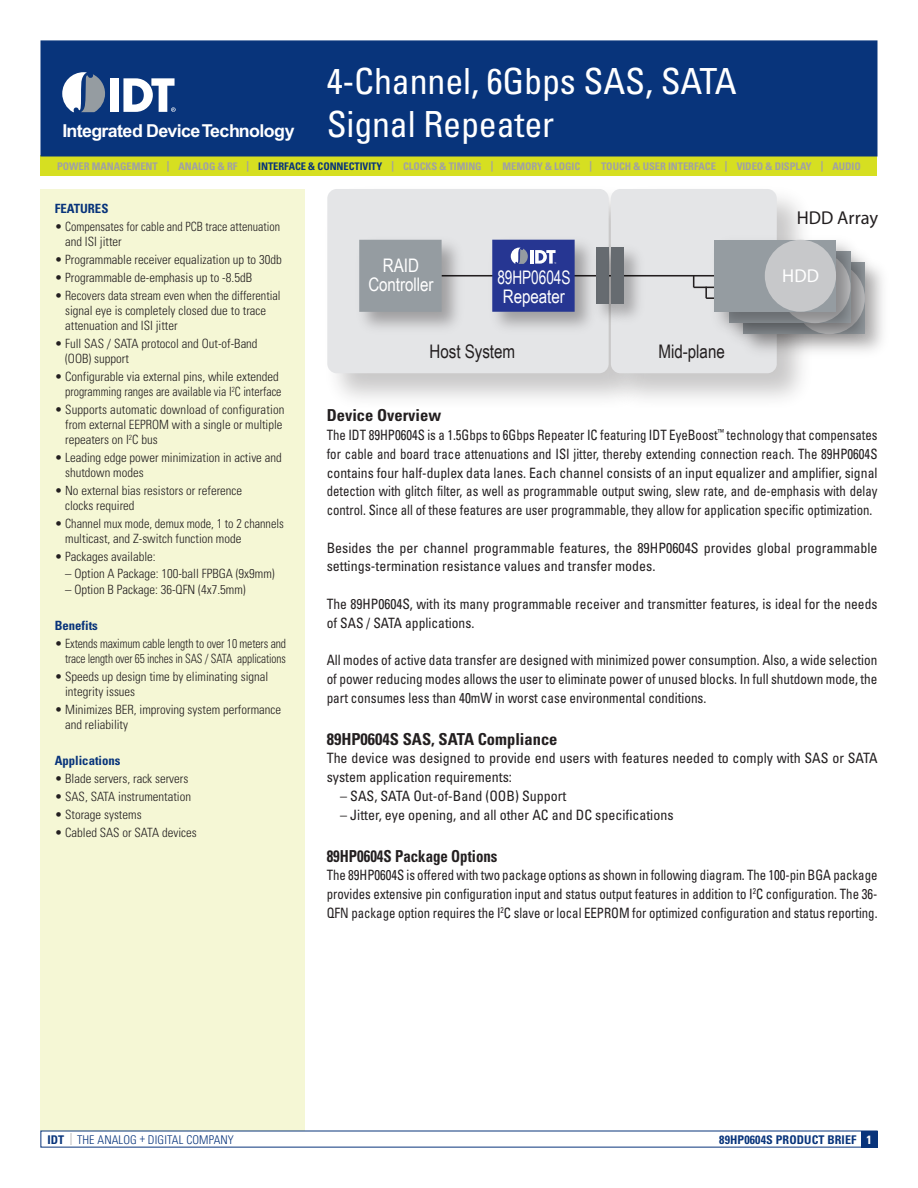
<style>
.page{position:relative;width:918px;height:1188px;background:#fff}
.page>*{position:absolute;margin:0;border:0;box-sizing:border-box;transform-origin:0 0}
.t1{font:condensed 36px/43.2px "Univers";letter-spacing:-.005em;color:#fff}
.t2{font:18.75px "Arial Narrow";letter-spacing:-.005em;color:#231f20}
.t3{font:18.75px/18.8px "Arial Narrow";letter-spacing:-.005em;color:#fff;scale:.89 1}
.t4{font:18.75px/18.8px "Arial Narrow";letter-spacing:-.005em;color:#fff;text-align:center}
.t5{font:18.75px "Myriad Pro";color:#231f20}
.t6{font:18.75px "Myriad Pro";color:#fff}
.t7{font:700 17.85px "Arial";letter-spacing:-.03em;color:#fff}
.t8{font:700 condensed 16.5px "Univers";color:#231f20}
.t9{font:700 condensed 16.5px "Univers";color:#231f20;scale:.9 1}
.t10{font:condensed 14.25px/18.8px "Univers";color:#231f20;text-align:justify;scale:.9 1}
.t11{font:condensed 14.25px/18.8px "Univers";color:#231f20}
.t12{font:condensed 14.25px/18.8px "Univers";color:#231f20;text-align:justify;scale:.93 1}
.t13{font:condensed 14.25px/18.8px "Univers";color:#231f20;scale:.95 1}
.t14{font:300 condensed 12.75px/15px "Univers";color:#231f20}
.t15{font:700 condensed 12.75px "Univers";color:#08347b}
.t16{font:300 condensed 12px "Univers";letter-spacing:.01em;color:#08347b}
.t17{font:700 condensed 12px "Univers";letter-spacing:.01em;color:#08347b}
.t18{font:700 condensed 12px "Univers";color:#fff}
.t19{font:700 condensed 10.5px "Univers";letter-spacing:-.005em;color:#a0a1a5}
.s1{color:#08347b}
.s2{font-weight:700}
.s3{color:#a0a1a5}
</style>
<div class="page">
<div style="left:40px;top:189px;width:265px;height:942px;background:#f5f7d5"></div>
<div style="left:327px;top:189px;width:282px;height:184px;background:#e4e5e7;border-radius:9px"></div>
<img style="left:601px;top:189px;width:201px;height:216px">
<div style="left:611px;top:189px;width:166px;height:184px;background:#e4e5e7;border-radius:9px"></div>
<hr style="left:441px;top:275px;width:279px;height:2px;background:#231f20">
<hr style="left:694px;top:287px;width:62px;height:1px;background:#231f20">
<img style="left:776px;top:274px;width:107px;height:90px">
<img style="left:746px;top:261px;width:134px;height:92px">
<img style="left:706px;top:231px;width:159px;height:111px">
<div style="left:714px;top:240px;width:122px;height:72px;background:#959ca1"></div>
<div style="left:765px;top:240px;width:71px;height:72px;background:#c7c8ca;border-radius:50%"></div>
<div style="left:596px;top:248px;width:13px;height:56px;background:#666b70"></div>
<img style="left:603px;top:240px;width:46px;height:90px">
<div style="left:611px;top:248px;width:12px;height:56px;background:#666b70"></div>
<img style="left:484px;top:239px;width:117px;height:89px">
<div style="left:492px;top:240px;width:83px;height:72px;background:#263692"></div>
<hr style="left:530px;top:250px;width:3px;height:14px;background:#fff">
<svg style="left:511px;top:248px;width:17px;height:16px"></svg>
<svg style="left:535px;top:250px;width:21px;height:14px"></svg>
<img style="left:359px;top:239px;width:109px;height:89px">
<div style="left:359px;top:240px;width:83px;height:72px;background:#959ca1"></div>
<div style="left:40px;top:155px;width:838px;height:20px;background:#d6df21"></div>
<div style="left:861px;top:1131px;width:17px;height:17px;background:#08347b"></div>
<div style="left:40px;top:40px;width:838px;height:117px;background:#08347b;border:2px solid #08347b"></div>
<div style="left:110px;top:78px;width:9px;height:34px;background:#fff"></div>
<svg style="left:62px;top:72px;width:43px;height:40px"></svg>
<svg style="left:123px;top:78px;width:53px;height:34px"></svg>
<h1 class="t1" style="left:327px;top:59px;width:412px">4-Channel, 6Gbps SAS, SATA<br>Signal Repeater</h1>
<p class="t19" style="left:57px;top:160px;width:805px">POWER MANAGEMENT | ANALOG &amp; RF | <span class="s1">INTERFACE &amp; CONNECTIVITY</span> | CLOCKS &amp; TIMING | MEMORY &amp; LOGIC | TOUCH &amp; USER INTERFACE | VIDEO &amp; DISPLAY | AUDIO</p>
<h3 class="t7" style="left:64px;top:113px;width:233px">Integrated DeviceTechnology</h3>
<h3 class="t7" style="left:63px;top:119px;width:233px">Integrated DeviceTechnology</h3>
<p class="t15" style="left:55px;top:201px;width:55px">FEATURES</p>
<p class="t14" style="left:65px;top:219px;width:216px;text-indent:-10px">• Compensates for cable and PCB trace attenuation and ISI jitter</p>
<p class="t14" style="left:55px;top:252px;width:229px">• Programmable receiver equalization up to 30db</p>
<p class="t14" style="left:55px;top:270px;width:199px">• Programmable de-emphasis up to -8.5dB</p>
<p class="t14" style="left:65px;top:288px;width:217px;text-indent:-10px">• Recovers data stream even when the differential signal eye is completely closed due to trace attenuation and ISI jitter</p>
<p class="t14" style="left:65px;top:336px;width:194px;text-indent:-10px">• Full SAS / SATA protocol and Out-of-Band (OOB) support</p>
<p class="t14" style="left:55px;top:369px;width:228px;text-align:right">• Configurable via external pins, while extended programming ranges are available via I<sup>2</sup>C interface</p>
<p class="t14" style="left:65px;top:402px;width:221px;text-indent:-10px">• Supports automatic download of configuration from external EEPROM with a single or multiple repeaters on I<sup>2</sup>C bus</p>
<p class="t14" style="left:65px;top:450px;width:218px;text-indent:-10px">• Leading edge power minimization in active and shutdown modes</p>
<p class="t14" style="left:65px;top:483px;width:179px;text-indent:-10px">• No external bias resistors or reference clocks required</p>
<p class="t14" style="left:65px;top:516px;width:220px;text-indent:-10px">• Channel mux mode, demux mode, 1 to 2 channels multicast, and Z-switch function mode</p>
<p class="t14" style="left:55px;top:549px;width:103px">• Packages available:</p>
<p class="t14" style="left:65px;top:566px;width:211px">– Option A Package: 100-ball FPBGA (9x9mm)</p>
<p class="t14" style="left:65px;top:582px;width:182px">– Option B Package: 36-QFN (4x7.5mm)</p>
<p class="t15" style="left:55px;top:618px;width:45px">Benefits</p>
<p class="t14" style="left:55px;top:636px;width:233px;text-align:right">• Extends maximum cable length to over 10 meters and trace length over 65 inches in SAS / SATA applications</p>
<p class="t14" style="left:65px;top:669px;width:205px;text-indent:-10px">• Speeds up design time by eliminating signal integrity issues</p>
<p class="t14" style="left:65px;top:702px;width:217px;text-indent:-10px">• Minimizes BER, improving system performance and reliability</p>
<p class="t15" style="left:55px;top:753px;width:67px">Applications</p>
<p class="t14" style="left:55px;top:771px;width:135px">• Blade servers, rack servers</p>
<p class="t14" style="left:55px;top:789px;width:138px">• SAS, SATA instrumentation</p>
<p class="t14" style="left:55px;top:807px;width:88px">• Storage systems</p>
<p class="t14" style="left:55px;top:825px;width:144px">• Cabled SAS or SATA devices</p>
<h2 class="t4" style="left:368px;top:255px;width:67px">RAID<br>Controller</h2>
<h2 class="t3" style="left:497px;top:268px;width:84px">89HP0604S<br>Repeater</h2>
<h2 class="t2" style="left:430px;top:338px;width:87px">Host System</h2>
<h2 class="t2" style="left:659px;top:338px;width:68px">Mid-plane</h2>
<h2 class="t5" style="left:797px;top:206px;width:83px">HDD Array</h2>
<h2 class="t6" style="left:782px;top:264px;width:38px">HDD</h2>
<p class="t8" style="left:327px;top:405px;width:116px">Device Overview</p>
<p class="t10" style="left:327px;top:425px;width:614px">The IDT 89HP0604S is a 1.5Gbps to 6Gbps Repeater IC featuring IDT EyeBoost<sup>™</sup> technology that compensates for cable and board trace attenuations and ISI jitter, thereby extending connection reach. The 89HP0604S contains four half-duplex data lanes. Each channel consists of an input equalizer and amplifier, signal detection with glitch filter, as well as programmable output swing, slew rate, and de-emphasis with delay control. Since all of these features are user programmable, they allow for application specific optimization.</p>
<p class="t11" style="left:327px;top:538px;width:552px">Besides the per channel programmable features, the 89HP0604S provides global programmable settings-termination resistance values and transfer modes.</p>
<p class="t13" style="left:327px;top:594px;width:581px">The 89HP0604S, with its many programmable receiver and transmitter features, is ideal for the needs of SAS / SATA applications.</p>
<p class="t12" style="left:327px;top:650px;width:594px">All modes of active data transfer are designed with minimized power consumption. Also, a wide selection of power reducing modes allows the user to eliminate power of unused blocks. In full shutdown mode, the part consumes less than 40mW in worst case environmental conditions.</p>
<p class="t8" style="left:327px;top:729px;width:232px">89HP0604S SAS, SATA Compliance</p>
<p class="t11" style="left:327px;top:749px;width:552px">The device was designed to provide end users with features needed to comply with SAS or SATA system application requirements:</p>
<p class="t11" style="left:340px;top:786px;width:228px">– SAS, SATA Out-of-Band (OOB) Support</p>
<p class="t11" style="left:340px;top:805px;width:335px">– Jitter, eye opening, and all other AC and DC specifications</p>
<p class="t9" style="left:327px;top:846px;width:191px">89HP0604S Package Options</p>
<p class="t10" style="left:327px;top:866px;width:614px">The 89HP0604S is offered with two package options as shown in following diagram. The 100-pin BGA package provides extensive pin configuration input and status output features in addition to I<sup>2</sup>C configuration. The 36- QFN package option requires the I<sup>2</sup>C slave or local EEPROM for optimized configuration and status reporting.</p>
<p class="t16" style="left:47px;top:1132px;width:188px"><span class="s2">IDT</span> <span class="s3">|</span> THE ANALOG + DIGITAL COMPANY</p>
<p class="t17" style="left:719px;top:1132px;width:139px">89HP0604S PRODUCT BRIEF</p>
<p class="t18" style="left:867px;top:1132px;width:7px">1</p>
</div>
